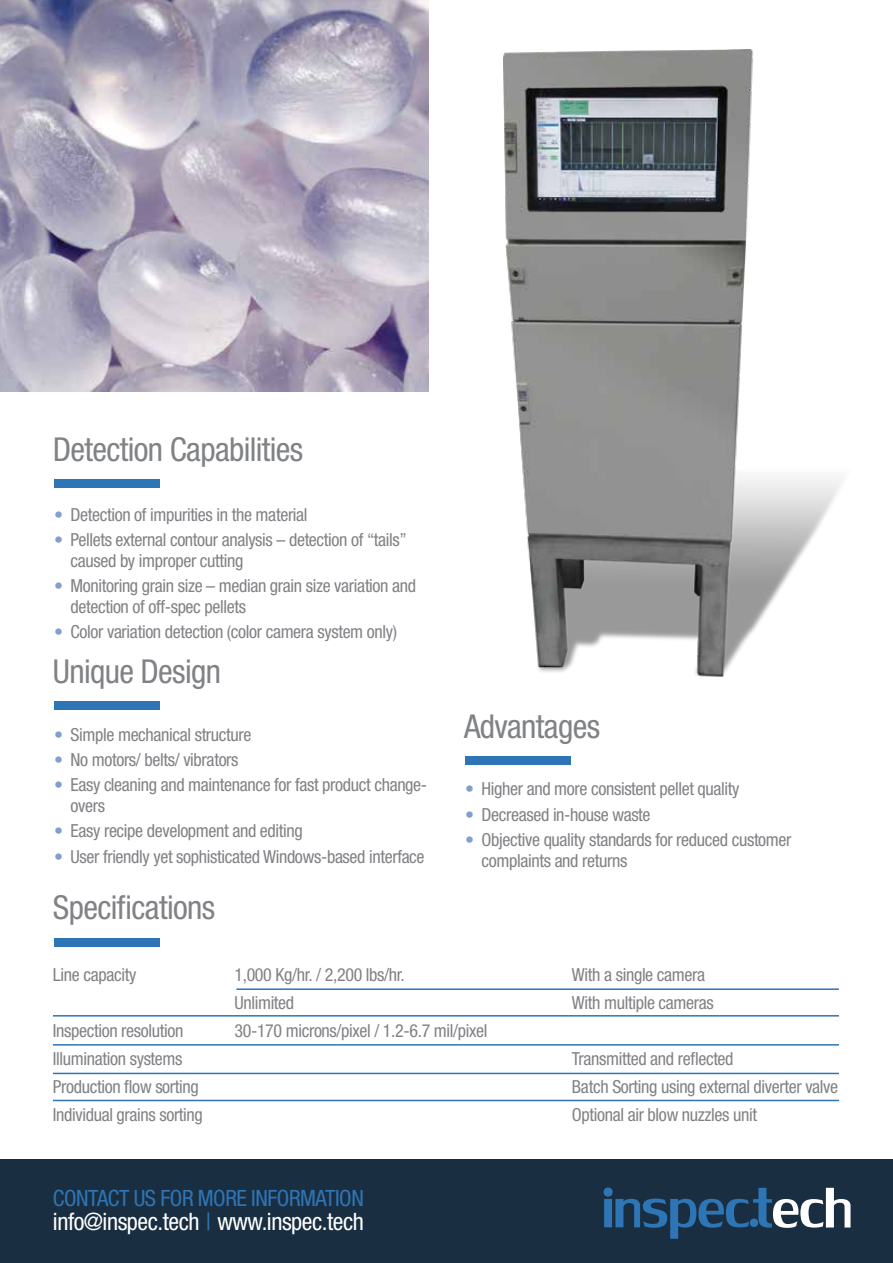
<style>
.page{position:relative;width:893px;height:1263px;background:#fff}
.page>*{position:absolute;margin:0;border:0;box-sizing:border-box;transform-origin:0 0}
.t1{font:condensed 33px "Helvetica Neue";letter-spacing:-.02em;color:#808285}
.t2{font:condensed 24px "Helvetica Neue";letter-spacing:-.02em;color:#fff}
.t3{font:condensed 22.5px "Helvetica Neue";letter-spacing:-.02em;color:#2e75b5}
.t4{font:condensed 18px/21px "Helvetica Neue";letter-spacing:-.02em;color:#808285}
.s1{color:#829fcd}
.s2{color:#2e75b5}
</style>
<div class="page">
<div style="left:0;top:1159px;width:893px;height:104px;background:#1a2e41"></div>
<svg style="left:603px;top:1187px;width:247px;height:52px"></svg>
<div style="left:54px;top:938px;width:105px;height:8px;background:#2e75b5"></div>
<hr style="left:53px;top:1015px;width:786px;height:1px;background:#2e75b5">
<hr style="left:236px;top:988px;width:603px;height:2px;background:#2e75b5">
<hr style="left:53px;top:1044px;width:786px;height:1px;background:#2e75b5">
<hr style="left:53px;top:1073px;width:786px;height:1px;background:#2e75b5">
<hr style="left:53px;top:1100px;width:786px;height:1px;background:#2e75b5">
<img style="left:0;top:0;width:429px;height:391px">
<div style="left:54px;top:701px;width:105px;height:9px;background:#2e75b5"></div>
<div style="left:465px;top:756px;width:105px;height:9px;background:#2e75b5"></div>
<div style="left:54px;top:479px;width:105px;height:9px;background:#2e75b5"></div>
<img style="left:504px;top:49px;width:338px;height:628px">
<h1 class="t1" style="left:53px;top:430px;width:252px">Detection Capabilities</h1>
<p class="t4" style="left:54px;top:503px;width:255px"><span class="s1">•</span> Detection of impurities in the material</p>
<p class="t4" style="left:71px;top:529px;width:338px;text-indent:-17px"><span class="s1">•</span> Pellets external contour analysis – detection of “tails“ caused by improper cutting</p>
<p class="t4" style="left:71px;top:575px;width:347px;text-indent:-17px"><span class="s1">•</span> Monitoring grain size – median grain size variation and detection of off-spec pellets</p>
<p class="t4" style="left:54px;top:621px;width:345px"><span class="s1">•</span> Color variation detection (color camera system only(</p>
<h1 class="t1" style="left:53px;top:652px;width:170px">Unique Design</h1>
<p class="t4" style="left:54px;top:724px;width:199px"><span class="s1">•</span> Simple mechanical structure</p>
<p class="t4" style="left:54px;top:749px;width:186px"><span class="s1">•</span> No motors/ belts/ vibrators</p>
<p class="t4" style="left:71px;top:795px;width:36px">overs</p>
<p class="t4" style="left:54px;top:774px;width:375px"><span class="s1">•</span> Easy cleaning and maintenance for fast product change-</p>
<p class="t4" style="left:54px;top:820px;width:250px"><span class="s1">•</span> Easy recipe development and editing</p>
<p class="t4" style="left:54px;top:846px;width:372px"><span class="s1">•</span> User friendly yet sophisticated Windows-based interface</p>
<h1 class="t1" style="left:53px;top:888px;width:164px">Specifications</h1>
<p class="t4" style="left:53px;top:964px;width:85px">Line capacity</p>
<p class="t4" style="left:234px;top:964px;width:172px">1,000 Kg/hr /. 2,200 lbs/hr.</p>
<h1 class="t1" style="left:464px;top:707px;width:138px">Advantages</h1>
<p class="t4" style="left:465px;top:778px;width:276px"><span class="s1">•</span> Higher and more consistent pellet quality</p>
<p class="t4" style="left:465px;top:804px;width:187px"><span class="s1">•</span> Decreased in-house waste</p>
<p class="t4" style="left:482px;top:829px;width:311px;text-indent:-17px"><span class="s1">•</span> Objective quality standards for reduced customer complaints and returns</p>
<p class="t4" style="left:572px;top:964px;width:135px">With a single camera</p>
<p class="t4" style="left:53px;top:1020px;width:132px">Inspection resolution</p>
<p class="t4" style="left:53px;top:1048px;width:131px">Illumination systems</p>
<p class="t4" style="left:53px;top:1076px;width:147px">Production flow sorting</p>
<p class="t4" style="left:53px;top:1104px;width:151px">Individual grains sorting</p>
<p class="t4" style="left:234px;top:988px;width:254px;line-height:28px">Unlimited<br>30-170 microns/pixel / 1.2-6.7 mil/pixel</p>
<p class="t3" style="left:53px;top:1185px;width:312px">CONTACT US FOR MORE INFORMATION</p>
<h2 class="t2" style="left:53px;top:1208px;width:312px">info@inspec.tech <span class="s2">|</span> www.inspec.tech</h2>
<p class="t4" style="left:572px;top:992px;width:143px">With multiple cameras</p>
<p class="t4" style="left:572px;top:1048px;width:163px">Transmitted and reflected</p>
<p class="t4" style="left:572px;top:1076px;width:268px">Batch Sorting using external diverter valve</p>
<p class="t4" style="left:572px;top:1104px;width:187px">Optional air blow nuzzles unit</p>
</div>
